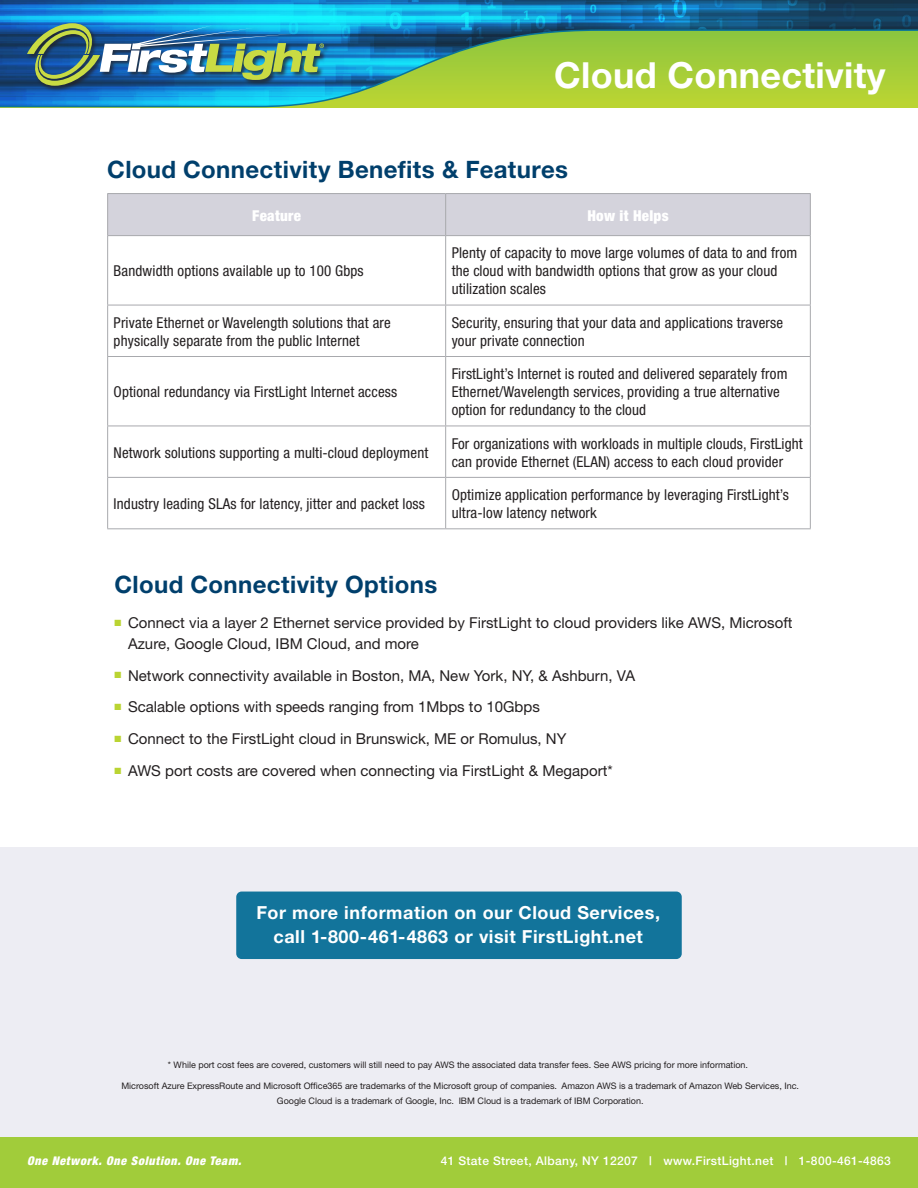
<style>
.page{position:relative;width:918px;height:1188px;background:#fff}
.page>*{position:absolute;margin:0;border:0;box-sizing:border-box;transform-origin:0 0}
.t1{font:700 36px "Helvetica Neue";letter-spacing:.01em;color:#fff}
.head1{font:700 24px "Helvetica Neue";letter-spacing:.015em;color:#003f6c}
.Body{font:700 18px/24px "Helvetica Neue";letter-spacing:.03em;color:#fff;text-align:center}
.t2{font:condensed 15px/18px "Helvetica Neue";letter-spacing:.01em;color:#231f20}
.t3{font:15px/21px "Helvetica Neue";color:#231f20}
.t4{font:900 condensed 15px "Helvetica Neue";letter-spacing:.02em;color:#fff}
.t5{font:500 12px "Helvetica Neue";letter-spacing:.03em;color:#fff}
.t6{font:italic 900 condensed 12px "Helvetica Neue";letter-spacing:.06em;color:#fff}
.Body-2{font:9px "Helvetica Neue";color:#231f20}
.s1{color:#bad432}
</style>
<div class="page">
<div style="left:0;top:848px;width:918px;height:324px;background:#ededf3"></div>
<svg style="left:0;top:0;width:918px;height:108px"></svg>
<div style="left:0;top:1137px;width:918px;height:51px;background:#a1cc3a"></div>
<div style="left:26px;top:22px;width:304px;height:70px;background:#231f20;opacity:.75"></div>
<img style="left:27px;top:23px;width:297px;height:63px">
<div style="left:108px;top:194px;width:702px;height:41px;background:#d4d3dc"></div>
<hr style="left:107px;top:193px;width:339px;height:1px;background:#a8a9ad">
<hr style="left:107px;top:194px;width:1px;height:41px;background:#a8a9ad">
<hr style="left:446px;top:193px;width:365px;height:1px;background:#a8a9ad">
<hr style="left:445px;top:194px;width:1px;height:41px;background:#a8a9ad">
<hr style="left:810px;top:194px;width:1px;height:41px;background:#a8a9ad">
<hr style="left:107px;top:235px;width:339px;height:1px;background:#a8a9ad">
<hr style="left:107px;top:236px;width:1px;height:69px;background:#a8a9ad">
<hr style="left:446px;top:235px;width:365px;height:1px;background:#a8a9ad">
<hr style="left:445px;top:236px;width:1px;height:69px;background:#a8a9ad">
<hr style="left:810px;top:236px;width:1px;height:69px;background:#a8a9ad">
<hr style="left:107px;top:305px;width:339px;height:1px;background:#a8a9ad">
<hr style="left:107px;top:305px;width:1px;height:51px;background:#a8a9ad">
<hr style="left:446px;top:305px;width:365px;height:1px;background:#a8a9ad">
<hr style="left:445px;top:305px;width:1px;height:51px;background:#a8a9ad">
<hr style="left:810px;top:305px;width:1px;height:51px;background:#a8a9ad">
<hr style="left:107px;top:356px;width:339px;height:1px;background:#a8a9ad">
<hr style="left:107px;top:357px;width:1px;height:69px;background:#a8a9ad">
<hr style="left:446px;top:356px;width:365px;height:1px;background:#a8a9ad">
<hr style="left:445px;top:357px;width:1px;height:69px;background:#a8a9ad">
<hr style="left:810px;top:357px;width:1px;height:69px;background:#a8a9ad">
<hr style="left:107px;top:426px;width:339px;height:1px;background:#a8a9ad">
<hr style="left:107px;top:426px;width:1px;height:51px;background:#a8a9ad">
<hr style="left:446px;top:426px;width:365px;height:1px;background:#a8a9ad">
<hr style="left:445px;top:426px;width:1px;height:51px;background:#a8a9ad">
<hr style="left:810px;top:426px;width:1px;height:51px;background:#a8a9ad">
<hr style="left:107px;top:477px;width:339px;height:1px;background:#a8a9ad">
<hr style="left:107px;top:478px;width:1px;height:50px;background:#a8a9ad">
<hr style="left:446px;top:477px;width:365px;height:1px;background:#a8a9ad">
<hr style="left:445px;top:478px;width:1px;height:50px;background:#a8a9ad">
<hr style="left:810px;top:478px;width:1px;height:50px;background:#a8a9ad">
<hr style="left:107px;top:528px;width:339px;height:1px;background:#a8a9ad">
<hr style="left:446px;top:528px;width:365px;height:1px;background:#a8a9ad">
<div style="left:236px;top:892px;width:446px;height:67px;background:#12749b;border-radius:5px"></div>
<h1 class="t1" style="left:554px;top:53px;width:333px">Cloud Connectivity</h1>
<p class="head1" style="left:107px;top:154px;width:462px">Cloud Connectivity Benefits &amp; Features</p>
<p class="t4" style="left:252px;top:206px;width:50px">Feature</p>
<p class="t4" style="left:587px;top:206px;width:83px">How it Helps</p>
<p class="t2" style="left:114px;top:262px;width:251px">Bandwidth options available up to 100 Gbps</p>
<p class="t2" style="left:452px;top:244px;width:347px">Plenty of capacity to move large volumes of data to and from the cloud with bandwidth options that grow as your cloud utilization scales</p>
<p class="t2" style="left:114px;top:313px;width:279px">Private Ethernet or Wavelength solutions that are physically separate from the public Internet</p>
<p class="t2" style="left:452px;top:313px;width:333px">Security, ensuring that your data and applications traverse your private connection</p>
<p class="t2" style="left:114px;top:383px;width:285px">Optional redundancy via FirstLight Internet access</p>
<p class="t2" style="left:452px;top:365px;width:337px">FirstLight’s Internet is routed and delivered separately from<br>Ethernet/Wavelength services, providing a true alternative option for redundancy to the cloud</p>
<p class="t2" style="left:114px;top:443px;width:316px">Network solutions supporting a multi-cloud deployment</p>
<p class="t2" style="left:452px;top:434px;width:353px">For organizations with workloads in multiple clouds, FirstLight can provide Ethernet (ELAN) access to each cloud provider</p>
<p class="t2" style="left:114px;top:495px;width:313px">Industry leading SLAs for latency, jitter and packet loss</p>
<p class="t2" style="left:452px;top:486px;width:339px">Optimize application performance by leveraging FirstLight’s ultra-low latency network</p>
<p class="head1" style="left:115px;top:570px;width:324px">Cloud Connectivity Options</p>
<p class="t3" style="left:128px;top:612px;width:666px;text-indent:-14px"><span class="s1">■</span> Connect via a layer 2 Ethernet service provided by FirstLight to cloud providers like AWS, Microsoft<br>Azure, Google Cloud, IBM Cloud, and more</p>
<p class="t3" style="left:115px;top:665px;width:522px"><span class="s1">■</span> Network connectivity available in Boston, MA, New York, NY, &amp; Ashburn, VA</p>
<p class="t3" style="left:115px;top:696px;width:427px"><span class="s1">■</span> Scalable options with speeds ranging from 1Mbps to 10Gbps</p>
<p class="t3" style="left:115px;top:728px;width:453px"><span class="s1">■</span> Connect to the FirstLight cloud in Brunswick, ME or Romulus, NY</p>
<p class="t3" style="left:115px;top:760px;width:500px"><span class="s1">■</span> AWS port costs are covered when connecting via FirstLight &amp; Megaport*</p>
<p class="Body" style="left:256px;top:900px;width:405px">For more information on our Cloud Services, call 1-800-461-4863 or visit FirstLight.net</p>
<p class="Body-2" style="left:168px;top:1059px;width:582px">* While port cost fees are covered, customers will still need to pay AWS the associated data transfer fees. See AWS pricing for more information.</p>
<p class="Body-2" style="left:121px;top:1081px;width:679px">Microsoft Azure ExpressRoute and Microsoft Office365 are trademarks of the Microsoft group of companies. Amazon AWS is a trademark of Amazon Web Services, Inc.</p>
<p class="Body-2" style="left:277px;top:1096px;width:368px">Google Cloud is a trademark of Google, Inc. IBM Cloud is a trademark of IBM Corporation.</p>
<p class="t6" style="left:27px;top:1154px;width:216px">One Network. One Solution. One Team.</p>
<p class="t5" style="left:441px;top:1154px;width:452px">41 State Street, Albany, NY 12207 | www.FirstLight.net | 1-800-461-4863</p>
</div>
